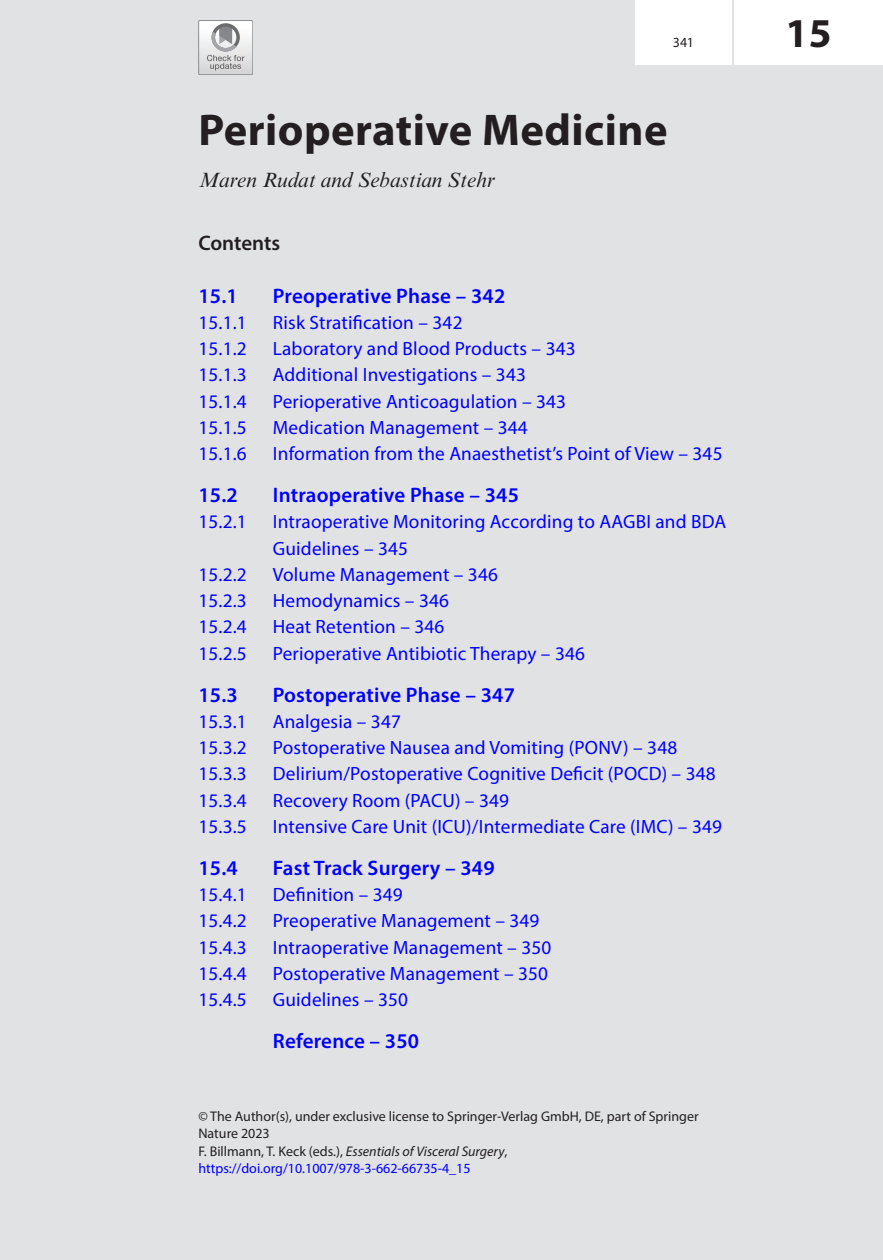
<style>
.page{position:relative;width:883px;height:1260px;background:#e1e2e4}
.page>*{position:absolute;margin:0;border:0;box-sizing:border-box;transform-origin:0 0}
.Chap_title{font:700 44.62px "Myriad Pro";letter-spacing:.01em;color:#231f20}
.Chap_num{font:700 41.12px "Myriad Pro";color:#231f20}
.MINI_TOC_LVL1_BOT{font:600 21px "Myriad Pro";letter-spacing:.01em;color:#00f}
.Chap_au{font:italic 21px "Times New Roman MT Std";color:#231f20}
.MINI_TOC_HD{font:600 21px "Myriad Pro";letter-spacing:-.005em;color:#231f20}
.t1{font:19.25px/26.2px "Myriad Pro";letter-spacing:.01em;color:#00f}
.Source{font:14px/17.5px "Myriad Pro";color:#00f}
.Source-2{font:14px/17.5px "Myriad Pro";color:#231f20}
.s1{color:#231f20}
.s2{font-style:italic;color:#231f20}
</style>
<div class="page">
<div style="left:635px;top:0;width:97px;height:64px;background:#fff"></div>
<div style="left:734px;top:0;width:149px;height:64px;background:#fff"></div>
<img style="left:200px;top:22px;width:51px;height:51px">
<div style="left:198px;top:20px;width:55px;height:55px;border:1px solid #8c8e91"></div>
<svg style="left:207px;top:23px;width:37px;height:47px"></svg>
<p class="Source-2" style="left:673px;top:33px;width:23px">341</p>
<h1 class="Chap_title" style="left:198px;top:101px;width:471px">Perioperative Medicine</h1>
<p class="Chap_au" style="left:198px;top:168px;width:298px">Maren Rudat and Sebastian Stehr</p>
<p class="MINI_TOC_HD" style="left:198px;top:230px;width:83px">Contents</p>
<p class="MINI_TOC_LVL1_BOT" style="left:198px;top:282px;width:41px">15.1</p>
<p class="MINI_TOC_LVL1_BOT" style="left:273px;top:282px;width:234px">Preoperative Phase – 342</p>
<p class="t1" style="left:198px;top:309px;width:50px">15.1.1</p>
<p class="t1" style="left:273px;top:309px;width:191px">Risk Stratification – 342</p>
<p class="t1" style="left:198px;top:335px;width:50px">15.1.2</p>
<p class="t1" style="left:273px;top:335px;width:304px">Laboratory and Blood Products – 343</p>
<p class="t1" style="left:198px;top:361px;width:50px">15.1.3</p>
<p class="t1" style="left:273px;top:361px;width:255px">Additional Investigations – 343</p>
<p class="t1" style="left:198px;top:388px;width:50px">15.1.4</p>
<p class="t1" style="left:273px;top:388px;width:295px">Perioperative Anticoagulation – 343</p>
<p class="t1" style="left:198px;top:414px;width:50px">15.1.5</p>
<p class="t1" style="left:273px;top:414px;width:256px">Medication Management – 344</p>
<p class="t1" style="left:198px;top:440px;width:50px">15.1.6</p>
<p class="t1" style="left:273px;top:440px;width:451px">Information from the Anaesthetist’s Point of View – 345</p>
<p class="MINI_TOC_LVL1_BOT" style="left:198px;top:482px;width:41px">15.2</p>
<p class="MINI_TOC_LVL1_BOT" style="left:273px;top:482px;width:248px">Intraoperative Phase – 345</p>
<p class="t1" style="left:198px;top:508px;width:50px">15.2.1</p>
<p class="t1" style="left:273px;top:508px;width:455px">Intraoperative Monitoring According to AAGBI and BDA<br>Guidelines – 345</p>
<p class="t1" style="left:198px;top:561px;width:50px">15.2.2</p>
<p class="t1" style="left:273px;top:561px;width:227px">Volume Management – 346</p>
<p class="t1" style="left:198px;top:587px;width:50px">15.2.3</p>
<p class="t1" style="left:273px;top:587px;width:178px">Hemodynamics – 346</p>
<p class="t1" style="left:198px;top:613px;width:50px">15.2.4</p>
<p class="t1" style="left:273px;top:613px;width:173px">Heat Retention – 346</p>
<p class="t1" style="left:198px;top:640px;width:50px">15.2.5</p>
<p class="t1" style="left:273px;top:640px;width:314px">Perioperative Antibiotic Therapy – 346</p>
<p class="MINI_TOC_LVL1_BOT" style="left:198px;top:681px;width:41px">15.3</p>
<p class="MINI_TOC_LVL1_BOT" style="left:273px;top:681px;width:244px">Postoperative Phase – 347</p>
<p class="t1" style="left:198px;top:708px;width:50px">15.3.1</p>
<p class="t1" style="left:273px;top:708px;width:130px">Analgesia – 347</p>
<p class="t1" style="left:198px;top:734px;width:50px">15.3.2</p>
<p class="t1" style="left:273px;top:734px;width:406px">Postoperative Nausea and Vomiting (PONV) – 348</p>
<p class="t1" style="left:198px;top:760px;width:50px">15.3.3</p>
<p class="t1" style="left:273px;top:760px;width:444px">Delirium/Postoperative Cognitive Deficit (POCD) – 348</p>
<p class="t1" style="left:198px;top:787px;width:50px">15.3.4</p>
<p class="t1" style="left:273px;top:787px;width:238px">Recovery Room (PACU) – 349</p>
<p class="t1" style="left:198px;top:813px;width:50px">15.3.5</p>
<p class="t1" style="left:273px;top:813px;width:451px">Intensive Care Unit (ICU)/Intermediate Care (IMC) – 349</p>
<p class="MINI_TOC_LVL1_BOT" style="left:198px;top:854px;width:41px">15.4</p>
<p class="MINI_TOC_LVL1_BOT" style="left:273px;top:854px;width:223px">Fast Track Surgery – 349</p>
<p class="t1" style="left:198px;top:881px;width:50px">15.4.1</p>
<p class="t1" style="left:273px;top:881px;width:132px">Definition – 349</p>
<p class="t1" style="left:198px;top:907px;width:50px">15.4.2</p>
<p class="t1" style="left:273px;top:907px;width:268px">Preoperative Management – 349</p>
<p class="t1" style="left:198px;top:934px;width:50px">15.4.3</p>
<p class="t1" style="left:273px;top:934px;width:280px">Intraoperative Management – 350</p>
<p class="t1" style="left:198px;top:960px;width:50px">15.4.4</p>
<p class="t1" style="left:273px;top:960px;width:277px">Postoperative Management – 350</p>
<p class="t1" style="left:198px;top:986px;width:50px">15.4.5</p>
<p class="t1" style="left:273px;top:986px;width:137px">Guidelines – 350</p>
<p class="MINI_TOC_LVL1_BOT" style="left:273px;top:1028px;width:148px">Reference – 350</p>
<p class="Source-2" style="left:198px;top:1107px;width:502px">© The Author(s), under exclusive license to Springer-Verlag GmbH, DE, part of Springer<br>Nature 2023</p>
<p class="Source" style="left:198px;top:1142px;width:311px"><span class="s1">F. Billmann, T. Keck (eds.),</span> <span class="s2">Essentials of Visceral Surgery</span><span class="s1">, </span>https://doi.org/10.1007/978-3-662-66735-4_15</p>
<h1 class="Chap_num" style="left:786px;top:6px;width:48px">15</h1>
</div>
